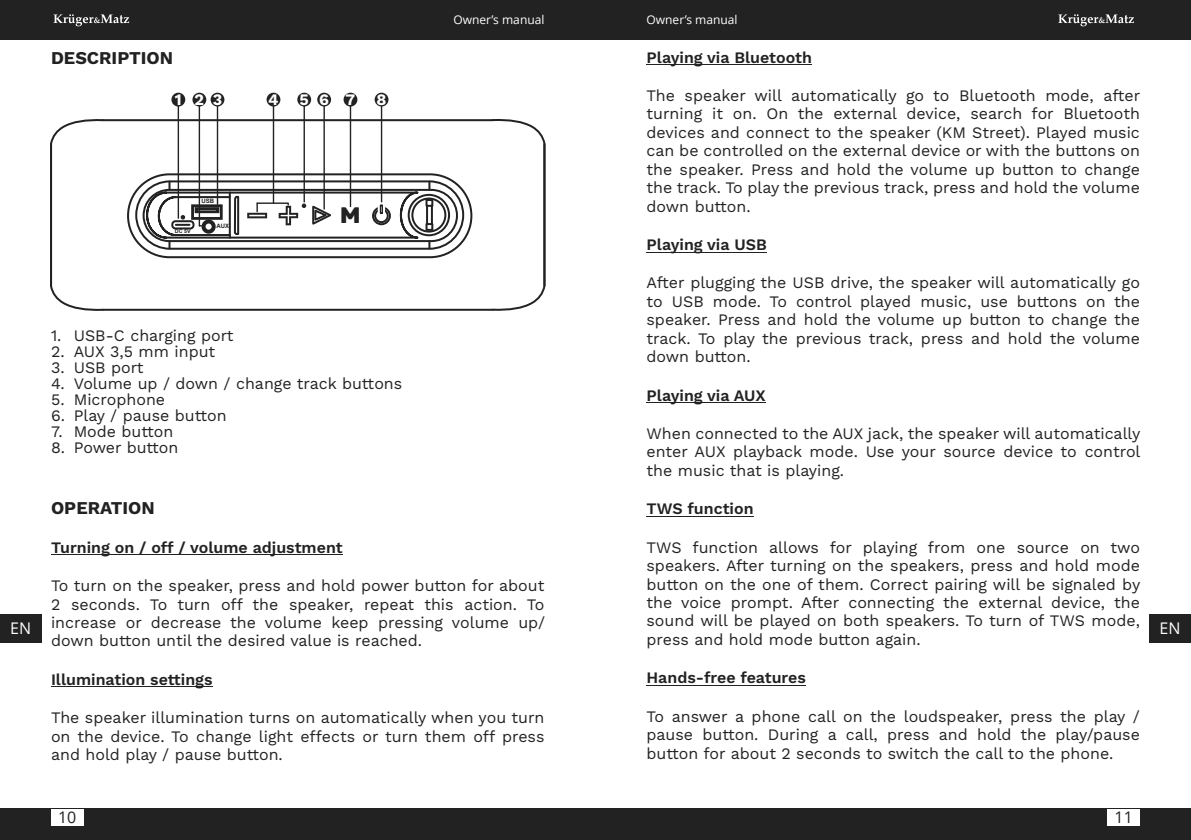
<style>
.page{position:relative;width:1191px;height:840px;background:#fff}
.page>*{position:absolute;margin:0;border:0;box-sizing:border-box;transform-origin:0 0}
.t1{font:700 22.4px "Rubik";color:#222;scale:1.12 1}
.t2{font:700 18px "Work Sans";color:#222}
.t3{font:16px/18.4px "Work Sans";color:#222;text-align:justify}
.t4{font:600 16px "Work Sans";color:#222}
.t5{font:700 16px "Work Sans";color:#fff}
.t6{font:16px "Open Sans";color:#222}
.t7{font:16px "Open Sans";color:#fff}
.t8{font:12px "Open Sans";color:#fff}
.t9{font:700 6px "Arial";color:#222}
.t10{font:700 5.4px "Arial";color:#222}
</style>
<div class="page">
<div style="left:0;top:0;width:595px;height:40px;background:#222"></div>
<div style="left:0;top:808px;width:595px;height:31px;background:#222"></div>
<svg style="left:54px;top:14px;width:75px;height:12px"></svg>
<div style="left:51px;top:808px;width:32px;height:17px;background:#fff"></div>
<div style="left:0;top:613px;width:42px;height:29px;background:#222"></div>
<div style="left:595px;top:0;width:596px;height:40px;background:#222"></div>
<div style="left:595px;top:808px;width:596px;height:31px;background:#222"></div>
<svg style="left:1058px;top:14px;width:76px;height:12px"></svg>
<div style="left:1107px;top:808px;width:33px;height:17px;background:#fff"></div>
<div style="left:1149px;top:613px;width:42px;height:29px;background:#222"></div>
<hr style="left:51px;top:554px;width:292px;height:1px;background:#222">
<hr style="left:51px;top:686px;width:161px;height:1px;background:#222">
<hr style="left:646px;top:64px;width:166px;height:1px;background:#222">
<hr style="left:646px;top:251px;width:120px;height:1px;background:#222">
<hr style="left:646px;top:402px;width:120px;height:1px;background:#222">
<hr style="left:646px;top:515px;width:107px;height:1px;background:#222">
<hr style="left:646px;top:684px;width:160px;height:1px;background:#222">
<div style="left:372px;top:206px;width:19px;height:19px;border:2px solid #222;border-radius:50%"></div>
<div style="left:374px;top:208px;width:15px;height:15px;border:2px solid #222;border-radius:50%"></div>
<div style="left:378px;top:202px;width:7px;height:14px;border:2px solid #fff;border-radius:2px"></div>
<div style="left:247px;top:213px;width:20px;height:5px;background:#222"></div>
<div style="left:201px;top:219px;width:15px;height:14px;border:4px solid #222;border-radius:50%"></div>
<div style="left:171px;top:220px;width:23px;height:9px;border:2px solid #222;border-radius:3px"></div>
<div style="left:127px;top:173px;width:345px;height:85px;border:2px solid #222;border-radius:41px"></div>
<div style="left:135px;top:180px;width:329px;height:69px;border:2px solid #222;border-radius:34px"></div>
<div style="left:143px;top:189px;width:315px;height:53px;border:2px solid #222;border-radius:26px"></div>
<div style="left:408px;top:194px;width:42px;height:42px;border:2px solid #222;border-radius:50%"></div>
<div style="left:411px;top:197px;width:35px;height:35px;border:2px solid #222;border-radius:50%"></div>
<div style="left:425px;top:199px;width:8px;height:8px;border:2px solid #222"></div>
<div style="left:425px;top:223px;width:8px;height:8px;border:2px solid #222"></div>
<svg style="left:426px;top:206px;width:7px;height:18px"></svg>
<hr style="left:166px;top:191px;width:250px;height:2px;background:#222">
<hr style="left:166px;top:236px;width:250px;height:2px;background:#222">
<hr style="left:175px;top:196px;width:55px;height:2px;background:#222">
<hr style="left:175px;top:234px;width:55px;height:2px;background:#222">
<hr style="left:229px;top:193px;width:2px;height:44px;background:#222">
<svg style="left:399px;top:190px;width:20px;height:49px"></svg>
<div style="left:191px;top:204px;width:32px;height:16px;border:3px solid #222"></div>
<div style="left:195px;top:207px;width:24px;height:6px;border:3px solid #222"></div>
<hr style="left:103px;top:119px;width:389px;height:2px;background:#222">
<hr style="left:103px;top:308px;width:389px;height:2px;background:#222">
<svg style="left:50px;top:119px;width:55px;height:192px"></svg>
<svg style="left:490px;top:119px;width:56px;height:192px"></svg>
<svg style="left:428px;top:181px;width:2px;height:8px"></svg>
<svg style="left:428px;top:241px;width:2px;height:7px"></svg>
<svg style="left:233px;top:195px;width:7px;height:40px"></svg>
<svg style="left:145px;top:181px;width:44px;height:67px"></svg>
<hr style="left:178px;top:106px;width:1px;height:112px;background:#222">
<hr style="left:199px;top:106px;width:1px;height:120px;background:#222">
<hr style="left:217px;top:106px;width:1px;height:98px;background:#222">
<hr style="left:273px;top:106px;width:1px;height:97px;background:#222">
<svg style="left:249px;top:202px;width:83px;height:24px"></svg>
<hr style="left:323px;top:106px;width:2px;height:103px;background:#222">
<hr style="left:350px;top:106px;width:1px;height:100px;background:#222">
<hr style="left:381px;top:106px;width:1px;height:96px;background:#222">
<hr style="left:303px;top:106px;width:2px;height:96px;background:#222">
<div style="left:171px;top:93px;width:14px;height:13px;background:#222;border:1px solid #222;border-radius:50%"></div>
<div style="left:211px;top:93px;width:13px;height:13px;background:#222;border:1px solid #222;border-radius:50%"></div>
<div style="left:266px;top:93px;width:14px;height:13px;background:#222;border:1px solid #222;border-radius:50%"></div>
<div style="left:297px;top:93px;width:14px;height:13px;background:#222;border:1px solid #222;border-radius:50%"></div>
<div style="left:317px;top:93px;width:14px;height:13px;background:#222;border:1px solid #222;border-radius:50%"></div>
<div style="left:343px;top:93px;width:14px;height:13px;background:#222;border:1px solid #222;border-radius:50%"></div>
<div style="left:375px;top:93px;width:13px;height:13px;background:#222;border:1px solid #222;border-radius:50%"></div>
<div style="left:192px;top:93px;width:14px;height:13px;background:#222;border:1px solid #222;border-radius:50%"></div>
<p class="t8" style="left:453px;top:15px;width:92px">Owner’s manual</p>
<p class="t8" style="left:646px;top:15px;width:92px">Owner’s manual</p>
<p class="t4" style="left:646px;top:48px;width:167px">Playing via Bluetooth</p>
<p class="t3" style="left:646px;top:86px;width:495px">The speaker will automatically go to Bluetooth mode, after turning it on. On the external device, search for Bluetooth devices and connect to the speaker (KM Street). Played music can be controlled on the external device or with the buttons on the speaker. Press and hold the volume up button to change the track. To play the previous track, press and hold the volume down button.</p>
<p class="t4" style="left:646px;top:235px;width:122px">Playing via USB</p>
<p class="t3" style="left:646px;top:273px;width:495px">After plugging the USB drive, the speaker will automatically go to USB mode. To control played music, use buttons on the speaker. Press and hold the volume up button to change the track. To play the previous track, press and hold the volume down button.</p>
<p class="t4" style="left:646px;top:385px;width:121px">Playing via AUX</p>
<p class="t3" style="left:646px;top:424px;width:495px">When connected to the AUX jack, the speaker will automatically enter AUX playback mode. Use your source device to control the music that is playing.</p>
<p class="t4" style="left:646px;top:499px;width:109px">TWS function</p>
<p class="t3" style="left:646px;top:537px;width:495px">TWS function allows for playing from one source on two speakers. After turning on the speakers, press and hold mode button on the one of them. Correct pairing will be signaled by the voice prompt. After connecting the external device, the sound will be played on both speakers. To turn of TWS mode, press and hold mode button again.</p>
<p class="t4" style="left:646px;top:668px;width:161px">Hands-free features</p>
<p class="t3" style="left:646px;top:706px;width:495px">To answer a phone call on the loudspeaker, press the play / pause button. During a call, press and hold the play/pause button for about 2 seconds to switch the call to the phone.</p>
<p class="t2" style="left:51px;top:47px;width:124px">DESCRIPTION</p>
<p class="t5" style="left:175px;top:90px;width:49px">1 23</p>
<p class="t5" style="left:268px;top:90px;width:12px">4</p>
<p class="t5" style="left:299px;top:90px;width:57px">56 7</p>
<p class="t5" style="left:376px;top:90px;width:12px">8</p>
<p class="t9" style="left:201px;top:198px;width:14px">USB</p>
<h1 class="t1" style="left:340px;top:206px;width:20px">M</h1>
<p class="t9" style="left:216px;top:224px;width:14px">AUX</p>
<p class="t10" style="left:175px;top:229px;width:17px">DC 5V</p>
<p class="t3" style="left:51px;top:326px;width:184px">1. USB-C charging port</p>
<p class="t3" style="left:51px;top:342px;width:166px">2. AUX 3,5 mm input</p>
<p class="t3" style="left:51px;top:358px;width:94px">3. USB port</p>
<p class="t3" style="left:51px;top:374px;width:353px">4. Volume up / down / change track buttons</p>
<p class="t3" style="left:51px;top:390px;width:116px">5. Microphone</p>
<p class="t3" style="left:51px;top:406px;width:177px">6. Play / pause button</p>
<p class="t3" style="left:51px;top:422px;width:124px">7. Mode button</p>
<p class="t3" style="left:51px;top:438px;width:129px">8. Power button</p>
<p class="t2" style="left:51px;top:497px;width:105px">OPERATION</p>
<p class="t4" style="left:51px;top:537px;width:293px">Turning on / off / volume adjustment</p>
<p class="t3" style="left:51px;top:576px;width:495px">To turn on the speaker, press and hold power button for about 2 seconds. To turn off the speaker, repeat this action. To increase or decrease the volume keep pressing volume up/ down button until the desired value is reached.</p>
<p class="t4" style="left:51px;top:669px;width:163px">Illumination settings</p>
<p class="t3" style="left:51px;top:708px;width:495px">The speaker illumination turns on automatically when you turn on the device. To change light effects or turn them off press and hold play / pause button.</p>
<p class="t7" style="left:10px;top:621px;width:22px">EN</p>
<p class="t7" style="left:1159px;top:621px;width:22px">EN</p>
<p class="t6" style="left:58px;top:810px;width:20px">10</p>
<p class="t6" style="left:1114px;top:810px;width:20px">11</p>
</div>
